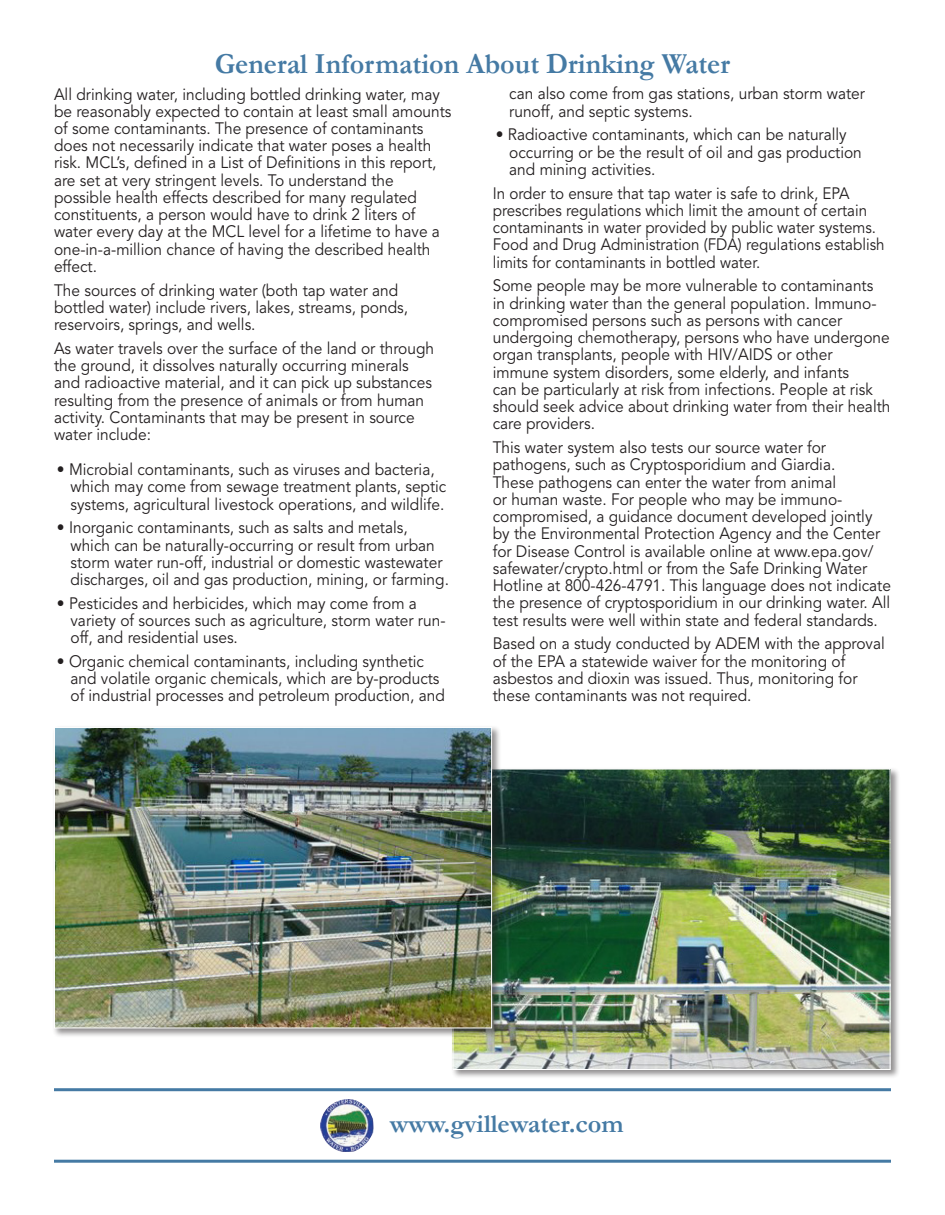
<style>
.page{position:relative;width:945px;height:1215px;background:#fff}
.page>*{position:absolute;margin:0;border:0;box-sizing:border-box;transform-origin:0 0}
.t1{font:700 29.25px "Garamond";color:#457aa4;scale:.96 1}
.t2{font:700 26.25px "Garamond";color:#457aa4}
.t3{font:16.5px/17.2px "Avenir";color:#231f20;scale:.94 1}
.t4{font:16.5px/17.2px "Avenir";color:#231f20;scale:.92 1}
</style>
<div class="page">
<div style="left:451px;top:767px;width:449px;height:313px;background:#231f20;opacity:.5"></div>
<img style="left:455px;top:771px;width:434px;height:297px">
<hr style="left:54px;top:1088px;width:837px;height:3px;background:#457aa4">
<hr style="left:54px;top:1160px;width:837px;height:3px;background:#457aa4">
<div style="left:53px;top:726px;width:449px;height:312px;background:#231f20;opacity:.5"></div>
<img style="left:56px;top:729px;width:434px;height:297px">
<div style="left:54px;top:727px;width:438px;height:301px;border:1px solid #fff"></div>
<img style="left:320px;top:1099px;width:54px;height:53px">
<h1 class="t1" style="left:215px;top:44px;width:538px">General Information About Drinking Water</h1>
<p class="t3" style="left:54px;top:86px;width:424px">All drinking water, including bottled drinking water, may be reasonably expected to contain at least small amounts of some contaminants. The presence of contaminants does not necessarily indicate that water poses a health risk. MCL’s, defined in a List of Definitions in this report, are set at very stringent levels. To understand the possible health effects described for many regulated constituents, a person would have to drink 2 liters of water every day at the MCL level for a lifetime to have a one-in-a-million chance of having the described health effect.</p>
<p class="t3" style="left:54px;top:282px;width:378px">The sources of drinking water (both tap water and bottled water) include rivers, lakes, streams, ponds, reservoirs, springs, and wells.</p>
<p class="t3" style="left:54px;top:340px;width:406px">As water travels over the surface of the land or through the ground, it dissolves naturally occurring minerals and radioactive material, and it can pick up substances resulting from the presence of animals or from human activity. Contaminants that may be present in source water include:</p>
<p class="t3" style="left:70px;top:461px;width:401px;text-indent:-13px">• Microbial contaminants, such as viruses and bacteria, which may come from sewage treatment plants, septic systems, agricultural livestock operations, and wildlife.</p>
<p class="t3" style="left:70px;top:519px;width:404px;text-indent:-13px">• Inorganic contaminants, such as salts and metals, which can be naturally-occurring or result from urban storm water run-off, industrial or domestic wastewater discharges, oil and gas production, mining, or farming.</p>
<p class="t3" style="left:70px;top:595px;width:400px;text-indent:-13px">• Pesticides and herbicides, which may come from a variety of sources such as agriculture, storm water run&shy;off, and residential uses.</p>
<p class="t3" style="left:70px;top:653px;width:400px;text-indent:-13px">• Organic chemical contaminants, including synthetic and volatile organic chemicals, which are by-products of industrial processes and petroleum production, and</p>
<p class="t3" style="left:509px;top:85px;width:380px">can also come from gas stations, urban storm water runoff, and septic systems.</p>
<p class="t3" style="left:509px;top:126px;width:377px;text-indent:-13px">• Radioactive contaminants, which can be naturally occurring or be the result of oil and gas production and mining activities.</p>
<p class="t4" style="left:493px;top:185px;width:427px">In order to ensure that tap water is safe to drink, EPA prescribes regulations which limit the amount of certain contaminants in water provided by public water systems.<br>Food and Drug Administration (FDA) regulations establish limits for contaminants in bottled water.</p>
<p class="t3" style="left:493px;top:278px;width:425px">Some people may be more vulnerable to contaminants<br>in drinking water than the general population. Immuno&shy;compromised persons such as persons with cancer undergoing chemotherapy, persons who have undergone organ transplants, people with HIV/AIDS or other immune system disorders, some elderly, and infants<br>can be particularly at risk from infections. People at risk should seek advice about drinking water from their health care providers.</p>
<p class="t3" style="left:493px;top:439px;width:425px">This water system also tests our source water for pathogens, such as Cryptosporidium and Giardia.<br>These pathogens can enter the water from animal<br>or human waste. For people who may be immuno&shy;compromised, a guidance document developed jointly by the Environmental Protection Agency and the Center for Disease Control is available online at www.epa.gov/ safewater/crypto.html or from the Safe Drinking Water Hotline at 800-426-4791. This language does not indicate the presence of cryptosporidium in our drinking water. All test results were well within state and federal standards.</p>
<p class="t3" style="left:493px;top:635px;width:419px">Based on a study conducted by ADEM with the approval of the EPA a statewide waiver for the monitoring of asbestos and dioxin was issued. Thus, monitoring for these contaminants was not required.</p>
<h2 class="t2" style="left:390px;top:1106px;width:235px">www.gvillewater.com</h2>
</div>
